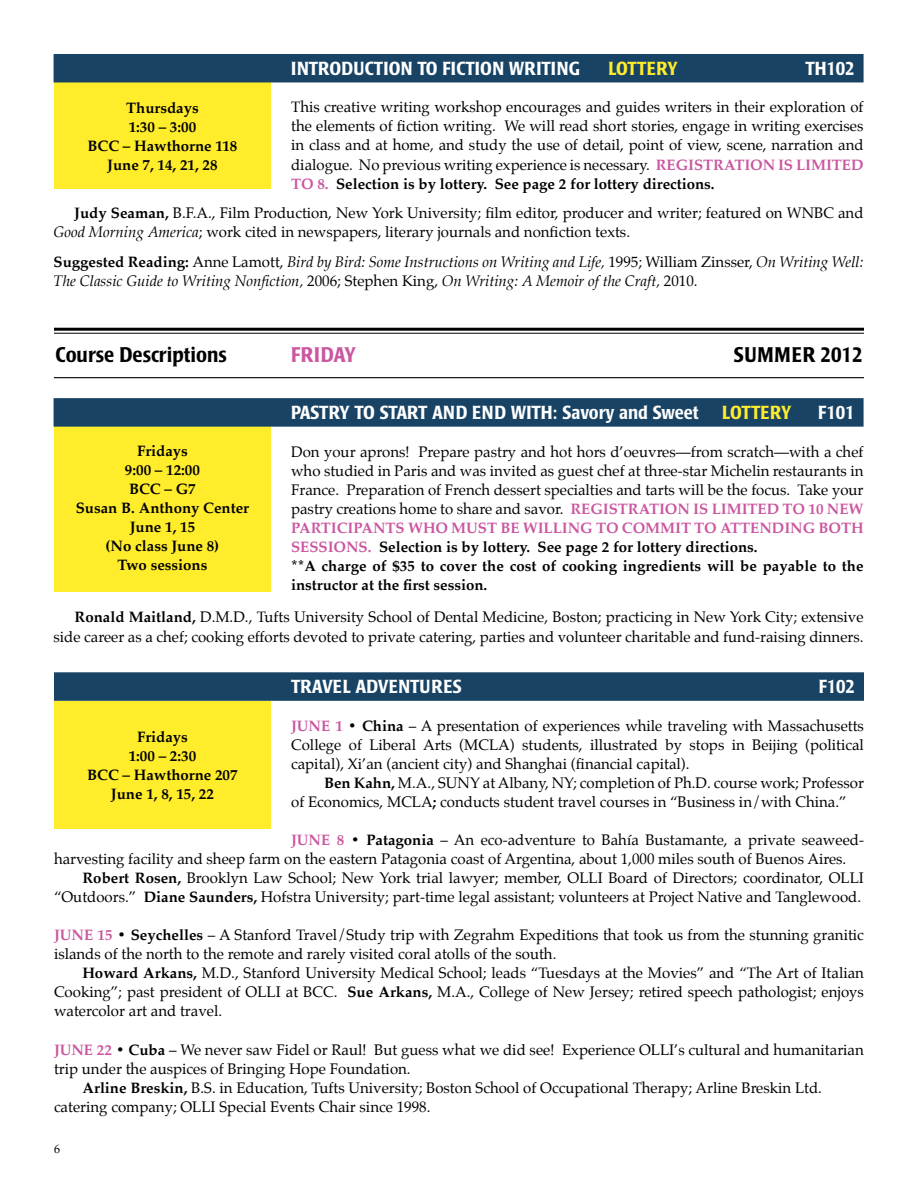
<style>
.page{position:relative;width:918px;height:1188px;background:#fff}
.page>*{position:absolute;margin:0;border:0;box-sizing:border-box;transform-origin:0 0}
.t1{font:500 condensed 21px "Poppl Laudatio";color:#000}
.t2{font:500 condensed 21px "Poppl Laudatio";color:#ca57a0}
.t3{font:500 condensed 18.75px "Poppl Laudatio";color:#fff}
.t4{font:500 condensed 18.75px "Poppl Laudatio";letter-spacing:.02em;color:#fff}
.t5{font:500 condensed 18.75px "Poppl Laudatio";letter-spacing:-.02em;color:#ffed2c}
.t6{font:15px/19px "Palatino";color:#000}
.t7{font:700 15px/19px "Palatino";color:#000;text-align:center}
.t8{font:700 15px "Palatino";color:#ca57a0}
.t9{font:italic 15px "Palatino";color:#000}
.t10{font:12px "Palatino";color:#000}
.s1{font-weight:700;color:#ca57a0}
.s2{font-weight:700}
.s3{font-style:italic}
.s4{font-style:normal}
.s5{color:#ca57a0}
</style>
<div class="page">
<hr style="left:54px;top:328px;width:810px;height:3px;background:#000">
<hr style="left:54px;top:333px;width:810px;height:1px;background:#000">
<hr style="left:54px;top:377px;width:810px;height:1px;background:#000">
<div style="left:54px;top:82px;width:217px;height:107px;background:#ffed2c"></div>
<div style="left:54px;top:701px;width:217px;height:127px;background:#ffed2c"></div>
<div style="left:54px;top:422px;width:217px;height:170px;background:#ffed2c"></div>
<div style="left:54px;top:54px;width:810px;height:28px;background:#184365"></div>
<div style="left:54px;top:398px;width:810px;height:29px;background:#184365"></div>
<div style="left:54px;top:672px;width:810px;height:29px;background:#184365"></div>
<p class="t4" style="left:291px;top:58px;width:278px">INTRODUCTION TO FICTION WRITING</p>
<p class="t5" style="left:608px;top:58px;width:31px">LOTTERY</p>
<p class="t3" style="left:678px;top:58px;width:51px">TH</p>
<p class="t3" style="left:826px;top:58px;width:30px">102</p>
<p class="t6" style="left:291px;top:98px;width:574px;text-align:justify">This creative writing workshop encourages and guides writers in their exploration of the elements of fiction writing. We will read short stories, engage in writing exercises in class and at home, and study the use of detail, point of view, scene, narration and dialogue. No previous writing experience is necessary. <span class="s1">REGISTRATI</span></p>
<p class="t7" style="left:88px;top:98px;width:151px">Thursdays<br>1:30 – 3:00<br>BCC – Hawthorne 118<br>June 7, 14, 21, 28</p>
<p class="t8" style="left:750px;top:152px;width:86px">ONIS LIMITED</p>
<p class="t6" style="left:74px;top:169px;width:791px;line-height:29.5px;text-indent:217px"><span class="s1">TO 8.</span> <span class="s2">Selection is by lottery. See page 2 for lottery directions.<br>Judy Seaman,</span> B.F.A., Film Production, New York University; film editor, producer and writer; featured on WNBC and</p>
<p class="t6" style="left:54px;top:217px;width:811px;line-height:29.5px"><span class="s3">Good Morning America</span>; work cited in newspapers, literary journals and nonfiction texts.<br><span class="s2">Suggested Reading:</span> Anne Lamott, <span class="s3">Bird by Bird: Some Instructions on Writing and Life,</span> 1995; William Zinsser, <span class="s3">On Writing Well:</span></p>
<p class="t9" style="left:54px;top:269px;width:646px">The Classic Guide to Writing Nonfiction, <span class="s4">2006; Stephen King,</span> On Writing: A Memoir of the Craft, <span class="s4">2010.</span></p>
<h1 class="t1" style="left:56px;top:343px;width:173px">Course Descriptions</h1>
<h1 class="t2" style="left:291px;top:343px;width:55px">FRIDAY</h1>
<h1 class="t1" style="left:734px;top:343px;width:13px">SUMMER</h1>
<h1 class="t1" style="left:821px;top:343px;width:43px">2012</h1>
<p class="t3" style="left:291px;top:402px;width:20px">PASTRY</p>
<p class="t3" style="left:354px;top:402px;width:36px">TO START</p>
<p class="t3" style="left:432px;top:402px;width:268px">AN D EN D WITH : Savory and Sweet</p>
<p class="t5" style="left:722px;top:402px;width:31px">LOTTERY</p>
<p class="t3" style="left:818px;top:402px;width:38px">F101</p>
<p class="t6" style="left:291px;top:442px;width:574px;text-align:justify">Don your aprons! Prepare pastry and hot hors d’oeuvres—from scratch—with a chef who studied in Paris and was invited as guest chef at three-star Michelin restaurants in France. Preparation of French dessert specialties and tarts will be the focus. Take your pastry creations home to share and savor. <span class="s1">REGISTRATI</span></p>
<p class="t7" style="left:76px;top:441px;width:175px">Fridays<br>9:00 – 12:00<br>BCC – G7<br>Susan B. Anthony Center<br>June 1, 15<br>(No class June 8)<br>Two sessions</p>
<p class="t8" style="left:665px;top:496px;width:87px">ONIS LIMITED</p>
<p class="t8" style="left:783px;top:496px;width:82px">TO 10 NEW</p>
<p class="t8" style="left:291px;top:515px;width:11px">PARTICIPANTS</p>
<p class="t8" style="left:408px;top:515px;width:70px">WHO MUST</p>
<p class="t8" style="left:500px;top:515px;width:48px">BE WILLING</p>
<p class="t8" style="left:596px;top:515px;width:136px">TO COMMIT TO ATTENDING</p>
<p class="t8" style="left:819px;top:515px;width:35px">BOTH</p>
<p class="t8" style="left:291px;top:534px;width:10px">SESSI</p>
<p class="t7" style="left:291px;top:537px;width:574px;text-align:left;text-indent:42px"><span class="s5">ONS .</span> Selection is by lottery. See page 2 for lottery directions.<br>**A charge of $35 to cover the cost of cooking ingredients will be payable to the instructor at the first session.</p>
<p class="t6" style="left:54px;top:608px;width:812px;text-align:right"><span class="s2">Ronald Maitland,</span> D.M.D., Tufts University School of Dental Medicine, Boston; practicing in New York City; extensive side career as a chef; cooking efforts devoted to private catering, parties and volunteer charitable and fund-raising dinners.</p>
<p class="t3" style="left:291px;top:676px;width:108px">TRAVEL ADVENTURES</p>
<p class="t3" style="left:819px;top:676px;width:38px">F102</p>
<p class="t8" style="left:291px;top:713px;width:18px">JUNE</p>
<p class="t6" style="left:291px;top:716px;width:574px;text-align:justify;text-indent:44px"><span class="s1">1</span> <span class="s2">• China</span> – A presentation of experiences while traveling with Massachusetts College of Liberal Arts (MCLA) students, illustrated by stops in Beijing (political capital), Xi’an (ancient city) and Shanghai (financial capital).</p>
<p class="t6" style="left:291px;top:773px;width:574px;text-indent:33px"><span class="s2">Ben Kahn,</span> M.A., SUNY at Albany, NY; completion of Ph.D. course work; Professor of Economics, MCLA<span class="s2">;</span> conducts student travel courses in “Business in/with China.”</p>
<p class="t8" style="left:291px;top:827px;width:18px">JUNE</p>
<p class="t7" style="left:87px;top:727px;width:152px">Fridays<br>1:00 – 2:30<br>BCC – Hawthorne 207<br>June 1, 8, 15, 22</p>
<p class="t6" style="left:54px;top:830px;width:812px;text-indent:283px"><span class="s1">8</span> <span class="s2">• Patagonia</span> – An eco-adventure to Bahía Bustamante, a private seaweed&shy;harvesting facility and sheep farm on the eastern Patagonia coast of Argentina, about 1,000 miles south of Buenos Aires.</p>
<p class="t7" style="left:54px;top:868px;width:21px">R</p>
<p class="t6" style="left:54px;top:868px;width:811px;text-align:right"><span class="s2">obert Rosen,</span> Brooklyn Law School; New York trial lawyer; member, OLLI Board of Directors; coordinator, OLLI “Outdoors.” <span class="s2">Diane Saunders,</span> Hofstra University; part-time legal assistant; volunteers at Project Native and Tanglewood.</p>
<p class="t8" style="left:54px;top:922px;width:18px">JUNE</p>
<p class="t6" style="left:54px;top:926px;width:811px;text-indent:44px"><span class="s1">15</span> <span class="s2">• Seychelles</span> – A Stanford Travel/Study trip with Zegrahm Expeditions that took us from the stunning granitic islands of the north to the remote and rarely visited coral atolls of the south.</p>
<p class="t7" style="left:54px;top:963px;width:22px">H</p>
<p class="t6" style="left:54px;top:964px;width:812px;text-align:justify;text-indent:41px"><span class="s2">oward Arkans,</span> M.D., Stanford University Medical School; leads “Tuesdays at the Movies” and “The Art of Italian Cooking”; past president of OLLI at BCC. <span class="s2">Sue Arkans,</span> M.A., College of New Jersey; retired speech pathologist; enjoys watercolor art and travel.</p>
<p class="t8" style="left:54px;top:1037px;width:18px">JUNE</p>
<p class="t6" style="left:97px;top:1040px;width:768px"><span class="s1">22</span> <span class="s2">• Cuba</span> – We never saw Fidel or Raul! But guess what we did see! Experience OLLI’s cultural and humanitarian</p>
<p class="t6" style="left:54px;top:1059px;width:358px">trip under the auspices of Bringing Hope Foundation.</p>
<p class="t6" style="left:82px;top:1078px;width:741px"><span class="s2">Arline Breskin,</span> B.S. in Education, Tufts University; Boston School of Occupational Therapy; Arline Breskin Ltd.</p>
<p class="t6" style="left:54px;top:1097px;width:378px">catering company; OLLI Special Events Chair since 1998.</p>
<p class="t10" style="left:54px;top:1139px;width:7px">6</p>
</div>
